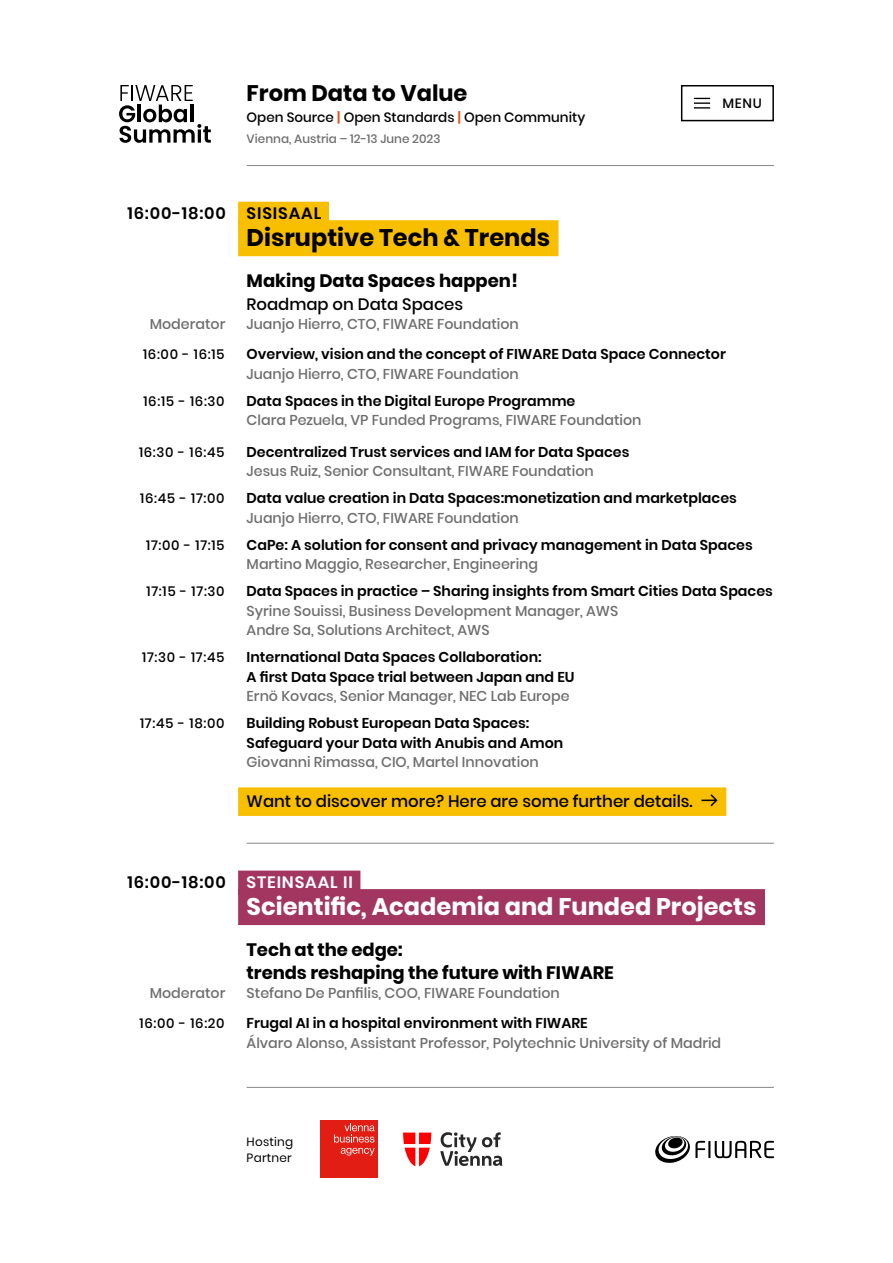
<style>
.page{position:relative;width:893px;height:1263px;background:#fff}
.page>*{position:absolute;margin:0;border:0;box-sizing:border-box;transform-origin:0 0}
.Title_Session{font:700 24px "Poppins";color:#fff}
.Title_Session-2{font:700 24px "Poppins";color:#000}
.t1{font:700 22.5px "Poppins";color:#000}
.t2{font:700 18px/22.5px "Poppins";letter-spacing:-.005em;color:#000}
.t3{font:500 16.5px "Poppins";color:#000}
.Title_Primary{font:600 16.5px "Poppins";letter-spacing:.05em;color:#000}
.Title_Primary-2{font:600 16.5px "Poppins";letter-spacing:.05em;color:#fff}
.t4{font:600 14.25px/19.5px "Poppins";color:#000}
.t5{font:500 14.25px/19.5px "Poppins";color:#6e6e6e}
.t6{font:500 13.5px "Poppins";letter-spacing:.05em;color:#000}
.t7{font:500 13.5px "Poppins";color:#000}
.t8{font:500 12px "Poppins";color:#6e6e6e}
.t9{font:12px/16.5px "Poppins";letter-spacing:.02em;color:#000}
.s1{font-weight:600;color:#e9501c}
</style>
<div class="page">
<div style="left:238px;top:202px;width:91px;height:24px;background:#f8be00"></div>
<div style="left:238px;top:220px;width:320px;height:36px;background:#f8be00"></div>
<div style="left:238px;top:787px;width:488px;height:29px;background:#f8be00"></div>
<hr style="left:247px;top:843px;width:527px;height:1px;background:#878786">
<svg style="left:701px;top:794px;width:17px;height:12px"></svg>
<div style="left:238px;top:870px;width:122px;height:24px;background:#a23660"></div>
<div style="left:238px;top:889px;width:527px;height:36px;background:#a23660"></div>
<svg style="left:119px;top:85px;width:92px;height:58px"></svg>
<svg style="left:655px;top:1136px;width:119px;height:27px"></svg>
<svg style="left:440px;top:1132px;width:62px;height:34px"></svg>
<svg style="left:403px;top:1132px;width:28px;height:34px"></svg>
<div style="left:320px;top:1120px;width:58px;height:58px;background:#e21e14"></div>
<svg style="left:334px;top:1123px;width:41px;height:19px"></svg>
<svg style="left:341px;top:1148px;width:34px;height:7px"></svg>
<hr style="left:247px;top:165px;width:527px;height:1px;background:#878786">
<hr style="left:247px;top:1087px;width:527px;height:1px;background:#878786">
<svg style="left:694px;top:98px;width:16px;height:11px"></svg>
<div style="left:681px;top:85px;width:93px;height:36px;border:2px solid #000"></div>
<h2 class="t1" style="left:247px;top:80px;width:222px">From Data to Value</h2>
<p class="t7" style="left:247px;top:110px;width:340px">Open Source <span class="s1">|</span> Open Standards <span class="s1">|</span> Open Community</p>
<p class="t8" style="left:247px;top:132px;width:195px">Vienna, Austria – 12-13 June 2023</p>
<p class="t6" style="left:722px;top:95px;width:41px">MENU</p>
<p class="Title_Primary" style="left:128px;top:203px;width:100px">16:00-18:00</p>
<p class="Title_Primary" style="left:247px;top:203px;width:76px">SISISAAL</p>
<p class="Title_Session-2" style="left:247px;top:223px;width:305px">Disruptive Tech &amp; Trends</p>
<p class="t2" style="left:247px;top:270px;width:273px">Making Data Spaces happen!</p>
<p class="t3" style="left:247px;top:294px;width:218px">Roadmap on Data Spaces</p>
<p class="t5" style="left:150px;top:315px;width:77px">Moderator</p>
<p class="t5" style="left:247px;top:315px;width:274px">Juanjo Hierro, CTO, FIWARE Foundation</p>
<p class="t6" style="left:143px;top:347px;width:83px">16:00 - 16:15</p>
<p class="t4" style="left:247px;top:345px;width:481px">Overview, vision and the concept of FIWARE Data Space Connector</p>
<p class="t5" style="left:247px;top:364px;width:274px">Juanjo Hierro, CTO, FIWARE Foundation</p>
<p class="t6" style="left:143px;top:393px;width:83px">16:15 - 16:30</p>
<p class="t4" style="left:247px;top:391px;width:330px">Data Spaces in the Digital Europe Programme</p>
<p class="t5" style="left:247px;top:411px;width:396px">Clara Pezuela, VP Funded Programs, FIWARE Foundation</p>
<p class="t6" style="left:139px;top:444px;width:87px">16:30 - 16:45</p>
<p class="t4" style="left:247px;top:442px;width:384px">Decentralized Trust services and IAM for Data Spaces</p>
<p class="t5" style="left:247px;top:461px;width:349px">Jesus Ruiz, Senior Consultant, FIWARE Foundation</p>
<p class="t6" style="left:140px;top:490px;width:86px">16:45 - 17:00</p>
<p class="t4" style="left:247px;top:488px;width:492px">Data value creation in Data Spaces:monetization and marketplaces</p>
<p class="t5" style="left:247px;top:508px;width:274px">Juanjo Hierro, CTO, FIWARE Foundation</p>
<p class="t6" style="left:146px;top:537px;width:80px">17:00 - 17:15</p>
<p class="t4" style="left:247px;top:535px;width:508px">CaPe: A solution for consent and privacy management in Data Spaces</p>
<p class="t5" style="left:247px;top:554px;width:293px">Martino Maggio, Researcher, Engineering</p>
<p class="t6" style="left:147px;top:583px;width:80px">17:15 - 17:30</p>
<p class="t4" style="left:247px;top:581px;width:528px">Data Spaces in practice – Sharing insights from Smart Cities Data Spaces</p>
<p class="t5" style="left:247px;top:601px;width:373px">Syrine Souissi, Business Development Manager, AWS<br>Andre Sa, Solutions Architect, AWS</p>
<p class="t6" style="left:142px;top:649px;width:84px">17:30 - 17:45</p>
<p class="t4" style="left:247px;top:647px;width:329px">International Data Spaces Collaboration:<br>A first Data Space trial between Japan and EU</p>
<p class="t5" style="left:247px;top:686px;width:324px">Ernö Kovacs, Senior Manager, NEC Lab Europe</p>
<p class="t6" style="left:140px;top:715px;width:86px">17:45 - 18:00</p>
<p class="t4" style="left:247px;top:713px;width:318px">Building Robust European Data Spaces:<br>Safeguard your Data with Anubis and Amon</p>
<p class="t5" style="left:247px;top:752px;width:294px">Giovanni Rimassa, CIO, Martel Innovation</p>
<p class="t3" style="left:247px;top:791px;width:448px">Want to discover more? Here are some further details.</p>
<p class="Title_Primary" style="left:128px;top:872px;width:100px">16:00-18:00</p>
<p class="Title_Primary-2" style="left:247px;top:872px;width:108px">STEINSAAL II</p>
<p class="Title_Session" style="left:247px;top:892px;width:511px">Scientific, Academia and Funded Projects</p>
<p class="t2" style="left:247px;top:939px;width:369px">Tech at the edge:<br>trends reshaping the future with FIWARE</p>
<p class="t5" style="left:150px;top:983px;width:77px">Moderator</p>
<p class="t5" style="left:247px;top:983px;width:315px">Stefano De Panfilis, COO, FIWARE Foundation</p>
<p class="t6" style="left:140px;top:1015px;width:87px">16:00 - 16:20</p>
<p class="t4" style="left:247px;top:1013px;width:343px">Frugal AI in a hospital environment with FIWARE</p>
<p class="t5" style="left:247px;top:1033px;width:476px">Álvaro Alonso, Assistant Professor, Polytechnic University of Madrid</p>
<p class="t9" style="left:247px;top:1133px;width:48px">Hosting<br>Partner</p>
</div>
